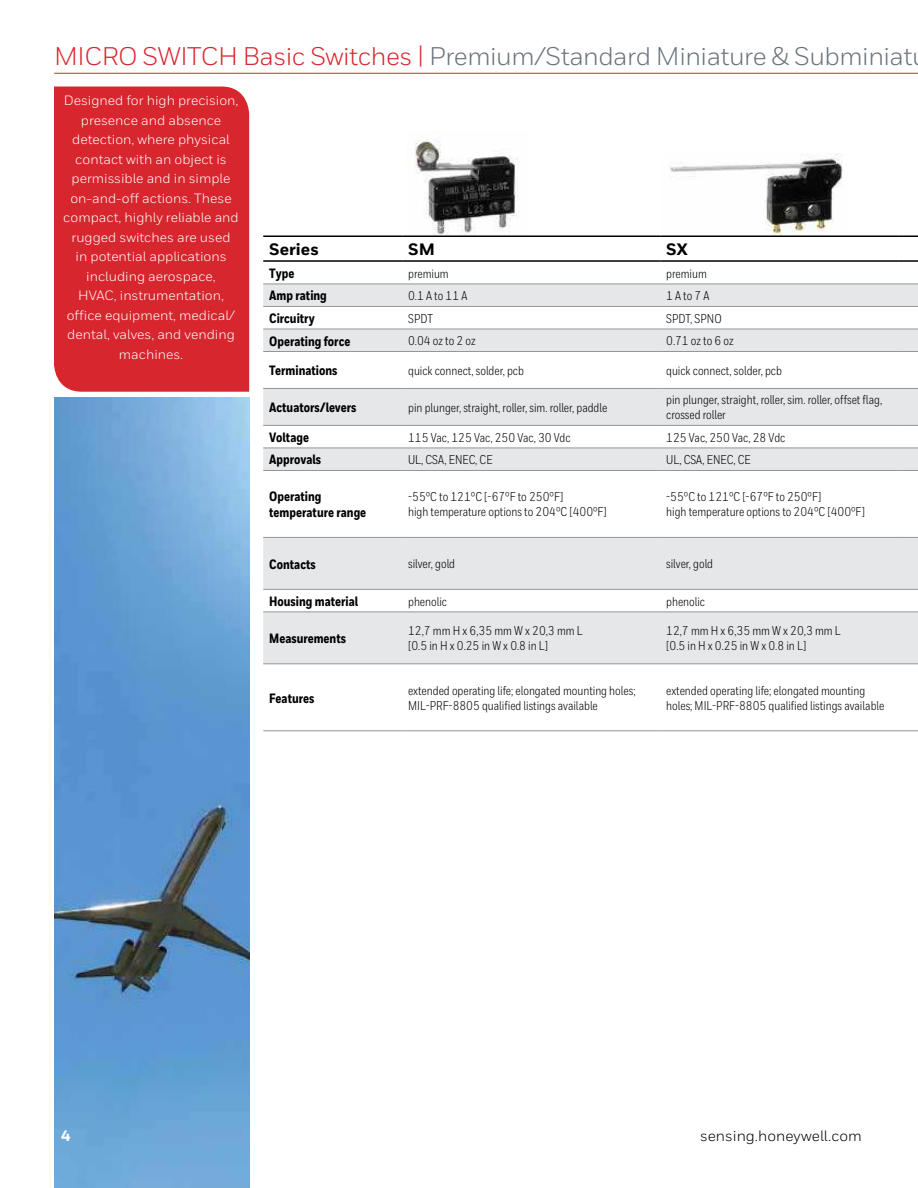
<style>
.page{position:relative;width:918px;height:1188px;background:#fff}
.page>*{position:absolute;margin:0;border:0;box-sizing:border-box;transform-origin:0 0}
.t1{font:25.5px "Honeywell Sans";letter-spacing:-.02em;color:#69737b}
.t2{font:800 16.5px "Honeywell Sans";color:#000}
.t3{font:15px "Honeywell Sans";color:#000}
.t4{font:800 15px "Honeywell Sans";color:#fff}
.t5{font:13.5px/19.5px "Honeywell Sans";color:#fff;text-align:center}
.t6{font:800 13.5px/16.5px "Honeywell Cond";color:#000}
.t7{font:12.75px/15px "Honeywell Cond";color:#000}
.t8{font:12.75px "Honeywell Cond";letter-spacing:.17em;color:#000}
.s1{color:#d8262e}
</style>
<div class="page">
<div style="left:54px;top:86px;width:196px;height:306px;background:#d8262e"></div>
<img style="left:406px;top:140px;width:122px;height:96px">
<img style="left:662px;top:154px;width:186px;height:82px">
<svg style="left:263px;top:285px;width:655px;height:378px;fill:#e6e7e8"></svg>
<hr style="left:263px;top:284px;width:139px;height:1px;background:#939597">
<hr style="left:402px;top:284px;width:258px;height:1px;background:#939597">
<hr style="left:660px;top:284px;width:238px;height:1px;background:#939597">
<svg style="left:898px;top:284px;width:20px;height:1px"></svg>
<hr style="left:263px;top:306px;width:139px;height:1px;background:#939597">
<hr style="left:402px;top:306px;width:258px;height:1px;background:#939597">
<hr style="left:660px;top:306px;width:238px;height:1px;background:#939597">
<svg style="left:898px;top:306px;width:20px;height:1px"></svg>
<hr style="left:263px;top:329px;width:139px;height:1px;background:#939597">
<hr style="left:402px;top:329px;width:258px;height:1px;background:#939597">
<hr style="left:660px;top:329px;width:238px;height:1px;background:#939597">
<svg style="left:898px;top:329px;width:20px;height:1px"></svg>
<hr style="left:263px;top:351px;width:139px;height:1px;background:#939597">
<hr style="left:402px;top:351px;width:258px;height:1px;background:#939597">
<hr style="left:660px;top:351px;width:238px;height:1px;background:#939597">
<svg style="left:898px;top:351px;width:20px;height:1px"></svg>
<hr style="left:263px;top:388px;width:139px;height:1px;background:#939597">
<hr style="left:402px;top:388px;width:258px;height:1px;background:#939597">
<hr style="left:660px;top:388px;width:238px;height:1px;background:#939597">
<svg style="left:898px;top:388px;width:20px;height:1px"></svg>
<hr style="left:263px;top:425px;width:139px;height:1px;background:#939597">
<hr style="left:402px;top:425px;width:258px;height:1px;background:#939597">
<hr style="left:660px;top:425px;width:238px;height:1px;background:#939597">
<svg style="left:898px;top:425px;width:20px;height:1px"></svg>
<hr style="left:263px;top:448px;width:139px;height:1px;background:#939597">
<hr style="left:402px;top:448px;width:258px;height:1px;background:#939597">
<hr style="left:660px;top:448px;width:238px;height:1px;background:#939597">
<svg style="left:898px;top:448px;width:20px;height:1px"></svg>
<hr style="left:263px;top:470px;width:139px;height:1px;background:#939597">
<hr style="left:402px;top:470px;width:258px;height:1px;background:#939597">
<hr style="left:660px;top:470px;width:238px;height:1px;background:#939597">
<svg style="left:898px;top:470px;width:20px;height:1px"></svg>
<hr style="left:263px;top:537px;width:139px;height:1px;background:#939597">
<hr style="left:402px;top:537px;width:258px;height:1px;background:#939597">
<hr style="left:660px;top:537px;width:238px;height:1px;background:#939597">
<svg style="left:898px;top:537px;width:20px;height:1px"></svg>
<hr style="left:263px;top:589px;width:139px;height:1px;background:#939597">
<hr style="left:402px;top:589px;width:258px;height:1px;background:#939597">
<hr style="left:660px;top:589px;width:238px;height:1px;background:#939597">
<svg style="left:898px;top:589px;width:20px;height:1px"></svg>
<hr style="left:263px;top:612px;width:139px;height:1px;background:#939597">
<hr style="left:402px;top:612px;width:258px;height:1px;background:#939597">
<hr style="left:660px;top:612px;width:238px;height:1px;background:#939597">
<svg style="left:898px;top:612px;width:20px;height:1px"></svg>
<hr style="left:263px;top:663px;width:139px;height:1px;background:#939597">
<hr style="left:402px;top:663px;width:258px;height:1px;background:#939597">
<hr style="left:660px;top:663px;width:238px;height:1px;background:#939597">
<svg style="left:898px;top:663px;width:20px;height:1px"></svg>
<hr style="left:263px;top:730px;width:139px;height:1px;background:#939597">
<hr style="left:402px;top:730px;width:258px;height:1px;background:#939597">
<hr style="left:660px;top:730px;width:238px;height:1px;background:#939597">
<svg style="left:898px;top:730px;width:20px;height:1px"></svg>
<hr style="left:263px;top:236px;width:139px;height:1px;background:#000">
<hr style="left:402px;top:236px;width:258px;height:1px;background:#000">
<hr style="left:660px;top:236px;width:238px;height:1px;background:#000">
<svg style="left:898px;top:236px;width:20px;height:1px"></svg>
<hr style="left:263px;top:260px;width:139px;height:2px;background:#000">
<hr style="left:402px;top:260px;width:258px;height:2px;background:#000">
<hr style="left:660px;top:260px;width:238px;height:2px;background:#000">
<hr style="left:898px;top:260px;width:20px;height:2px;background:#000">
<img style="left:54px;top:398px;width:195px;height:790px">
<hr style="left:54px;top:73px;width:864px;height:1px;background:#d8262e">
<h1 class="t1" style="left:54px;top:41px;width:860px"><span class="s1">MICRO SWITCH Basic Switches |</span> Premium/Standard Miniature &amp; Subminiat</h1>
<p class="t5" style="left:63px;top:91px;width:177px">Designed for high precision, presence and absence detection, where physical contact with an object is permissible and in simple on-and-off actions. These compact, highly reliable and rugged switches are used<br>in potential applications including aerospace,<br>HVAC, instrumentation, office equipment, medical/ dental, valves, and vending machines.</p>
<p class="t2" style="left:269px;top:239px;width:51px">Series</p>
<p class="t2" style="left:408px;top:239px;width:28px">SM</p>
<p class="t2" style="left:666px;top:239px;width:23px">SX</p>
<p class="t6" style="left:269px;top:265px;width:27px">Type</p>
<p class="t7" style="left:408px;top:266px;width:42px">premium</p>
<p class="t7" style="left:666px;top:266px;width:42px">premium</p>
<p class="t6" style="left:269px;top:288px;width:59px">Amp rating</p>
<p class="t8" style="left:408px;top:288px;width:61px">0.1Ato11A</p>
<p class="t7" style="left:666px;top:288px;width:45px">1Ato7A</p>
<p class="t6" style="left:269px;top:311px;width:47px">Circuitry</p>
<p class="t7" style="left:408px;top:311px;width:26px">SPDT</p>
<p class="t7" style="left:666px;top:311px;width:57px">SPDT, SPNO</p>
<p class="t6" style="left:269px;top:333px;width:83px">Operating force</p>
<p class="t7" style="left:408px;top:333px;width:69px">0.04 oz to 2 oz</p>
<p class="t7" style="left:666px;top:333px;width:69px">0.71 oz to 6 oz</p>
<p class="t6" style="left:269px;top:363px;width:70px">Terminations</p>
<p class="t7" style="left:408px;top:363px;width:117px">quick connect, solder, pcb</p>
<p class="t7" style="left:666px;top:363px;width:117px">quick connect, solder, pcb</p>
<p class="t6" style="left:269px;top:400px;width:89px">Actuators/levers</p>
<p class="t7" style="left:408px;top:400px;width:201px">pin plunger, straight, roller, sim. roller, paddle</p>
<p class="t7" style="left:666px;top:393px;width:218px">pin plunger, straight, roller, sim. roller, offset flag, crossed roller</p>
<p class="t6" style="left:269px;top:429px;width:41px">Voltage</p>
<p class="t7" style="left:408px;top:430px;width:164px">115 Vac, 125 Vac, 250 Vac, 30 Vdc</p>
<p class="t7" style="left:666px;top:430px;width:121px">125 Vac, 250 Vac, 28 Vdc</p>
<p class="t6" style="left:269px;top:452px;width:53px">Approvals</p>
<p class="t7" style="left:408px;top:452px;width:86px">UL, CSA, ENEC, CE</p>
<p class="t7" style="left:666px;top:452px;width:86px">UL, CSA, ENEC, CE</p>
<p class="t6" style="left:269px;top:488px;width:99px">Operating temperature range</p>
<p class="t7" style="left:408px;top:490px;width:200px">-55°C to 121°C [-67°F to 250°F]<br>high temperature options to 204°C [400°F]</p>
<p class="t7" style="left:666px;top:490px;width:200px">-55°C to 121°C [-67°F to 250°F]<br>high temperature options to 204°C [400°F]</p>
<p class="t6" style="left:269px;top:556px;width:48px">Contacts</p>
<p class="t7" style="left:408px;top:556px;width:48px">silver, gold</p>
<p class="t7" style="left:666px;top:556px;width:48px">silver, gold</p>
<p class="t6" style="left:269px;top:593px;width:90px">Housing material</p>
<p class="t7" style="left:408px;top:594px;width:40px">phenolic</p>
<p class="t7" style="left:666px;top:594px;width:40px">phenolic</p>
<p class="t6" style="left:269px;top:631px;width:78px">Measurements</p>
<p class="t7" style="left:408px;top:623px;width:176px">12,7 mm H x 6,35 mm W x 20,3 mm L [0.5 in H x 0.25 in W x 0.8 in L]</p>
<p class="t7" style="left:666px;top:623px;width:176px">12,7 mm H x 6,35 mm W x 20,3 mm L [0.5 in H x 0.25 in W x 0.8 in L]</p>
<p class="t6" style="left:269px;top:690px;width:47px">Features</p>
<p class="t7" style="left:408px;top:683px;width:229px">extended operating life; elongated mounting holes;<br>MIL-PRF-8805 qualified listings available</p>
<p class="t7" style="left:666px;top:683px;width:220px">extended operating life; elongated mounting holes; MIL-PRF-8805 qualified listings available</p>
<p class="t4" style="left:61px;top:1127px;width:11px">4</p>
<p class="t3" style="left:700px;top:1127px;width:163px">sensing.honeywell.com</p>
</div>
